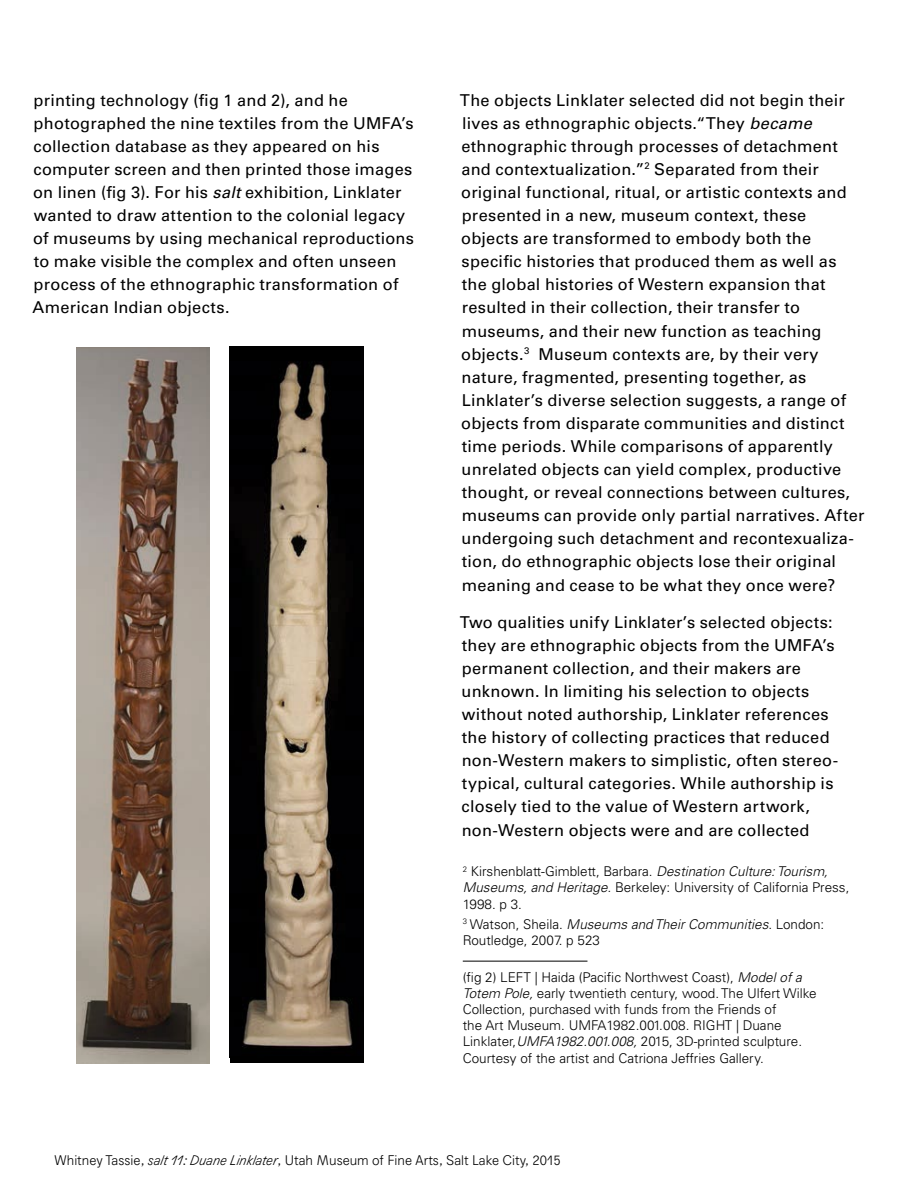
<style>
.page{position:relative;width:918px;height:1188px;background:#fff}
.page>*{position:absolute;margin:0;border:0;box-sizing:border-box;transform-origin:0 0}
.t1{font:16.35px/23.1px "Univers LT Std";letter-spacing:.015em;color:#000}
.t2{font:300 13.5px/16.2px "Univers LT Std";color:#000}
.t3{font:300 13.5px "Agipo";color:#000}
.s1{font-style:italic}
</style>
<div class="page">
<img style="left:230px;top:347px;width:133px;height:711px">
<img style="left:76px;top:347px;width:134px;height:716px">
<hr style="left:463px;top:961px;width:124px;height:1px;background:#000">
<p class="t1" style="left:33px;top:88px;width:383px">printing technology (fig 1 and 2), and he photographed the nine textiles from the UMFA’s collection database as they appeared on his computer screen and then printed those images on linen (fig 3). For his <span class="s1">salt</span> exhibition, Linklater wanted to draw attention to the colonial legacy of museums by using mechanical reproductions to make visible the complex and often unseen process of the ethnographic transformation of American Indian objects.</p>
<p class="t1" style="left:460px;top:88px;width:406px">The objects Linklater selected did not begin their lives as ethnographic objects.“They <span class="s1">became </span>ethnographic through processes of detachment and contextualization.”<sup>2</sup> Separated from their original functional, ritual, or artistic contexts and presented in a new, museum context, these objects are transformed to embody both the specific histories that produced them as well as<br>the global histories of Western expansion that resulted in their collection, their transfer to museums, and their new function as teaching objects.<sup>3</sup> Museum contexts are, by their very nature, fragmented, presenting together, as Linklater’s diverse selection suggests, a range of objects from disparate communities and distinct time periods. While comparisons of apparently unrelated objects can yield complex, productive thought, or reveal connections between cultures, museums can provide only partial narratives. After undergoing such detachment and recontexualiza&shy;tion, do ethnographic objects lose their original meaning and cease to be what they once were?</p>
<p class="t1" style="left:460px;top:610px;width:380px">Two qualities unify Linklater’s selected objects: they are ethnographic objects from the UMFA’s permanent collection, and their makers are unknown. In limiting his selection to objects without noted authorship, Linklater references the history of collecting practices that reduced non-Western makers to simplistic, often stereo&shy;typical, cultural categories. While authorship is closely tied to the value of Western artwork, non-Western objects were and are collected</p>
<p class="t2" style="left:463px;top:863px;width:388px"><sup>2</sup> Kirshenblatt-Gimblett, Barbara. <span class="s1">Destination Culture: Tourism,<br>Museums, and Heritage.</span> Berkeley: University of California Press,<br>1998. p 3.</p>
<p class="t2" style="left:463px;top:916px;width:363px"><sup>3</sup> Watson, Sheila. <span class="s1">Museums and Their Communities</span>. London:<br>Routledge, 2007. p 523</p>
<p class="t2" style="left:463px;top:969px;width:356px">(fig 2) LEFT | Haida (Pacific Northwest Coast), <span class="s1">Model of a Totem Pole,</span> early twentieth century, wood. The Ulfert Wilke Collection, purchased with funds from the Friends of<br>the Art Museum. UMFA1982.001.008. RIGHT | Duane Linklater,<span class="s1">UMFA1982.001.008,</span> 2015, 3D-printed sculpture.<br>Courtesy of the artist and Catriona Jeffries Gallery.</p>
<p class="t3" style="left:54px;top:1150px;width:508px">Whitney Tassie, <span class="s1">salt 11: Duane Linklater</span>, Utah Museum of Fine Arts, Salt Lake City, 2015</p>
</div>
